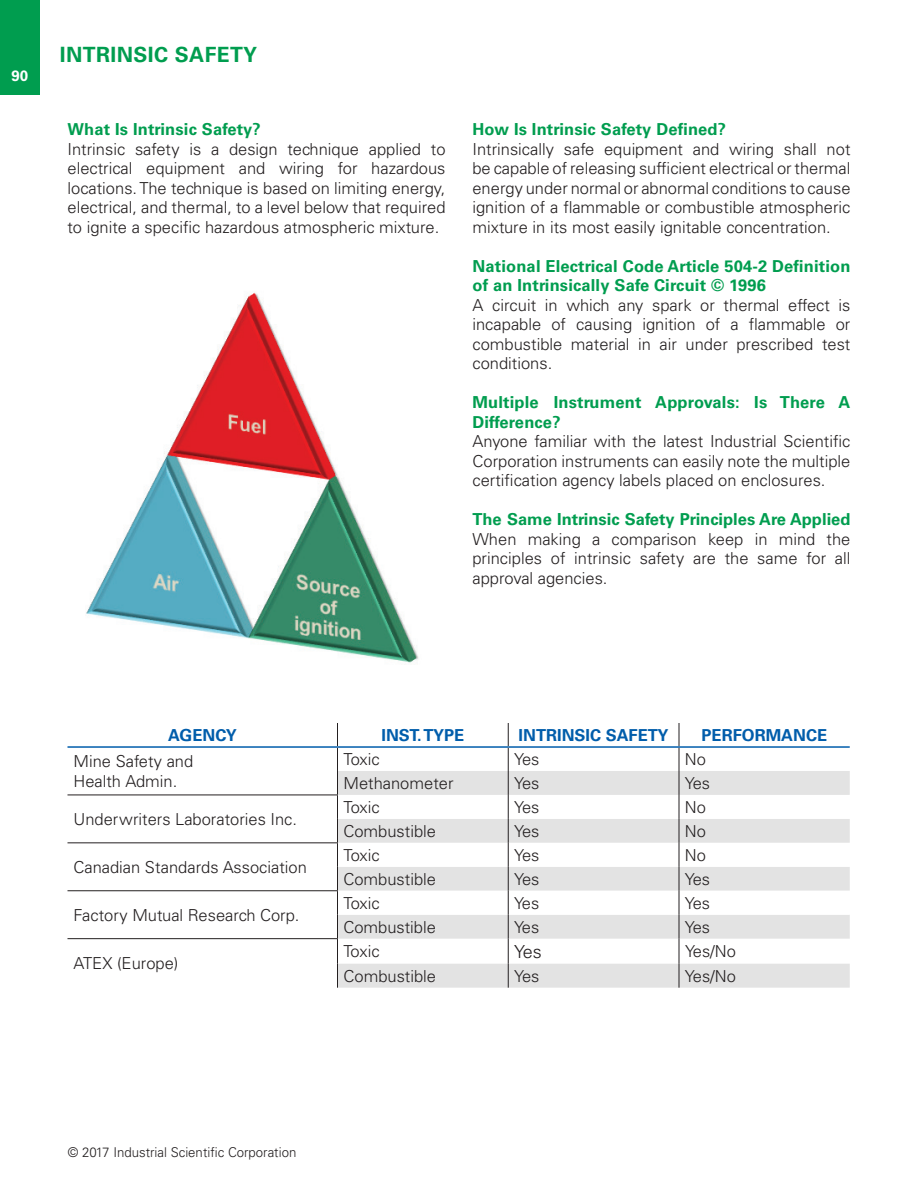
<style>
.page{position:relative;width:918px;height:1188px;background:#fff}
.page>*{position:absolute;margin:0;border:0;box-sizing:border-box;transform-origin:0 0}
.t1{font:700 21px "Univers LT Std";letter-spacing:.02em;color:#009d4f}
.t2{font:300 18px "Univers LT Std";color:#231f20}
.t3{font:300 16.5px/19.5px "Univers LT Std";color:#231f20;text-align:justify}
.t4{font:700 16.5px/19.5px "Univers LT Std";letter-spacing:.01em;color:#009d4f}
.t5{font:700 16.5px "Univers LT Std";color:#015dab}
.t6{font:700 15px "Univers LT Std";color:#fff}
.t7{font:300 13.5px "Univers LT Std";color:#231f20}
</style>
<div class="page">
<div style="left:0;top:0;width:40px;height:95px;background:#009d4f"></div>
<img style="left:86px;top:292px;width:333px;height:371px">
<svg style="left:338px;top:771px;width:512px;height:217px;fill:#e3e3e3"></svg>
<svg style="left:68px;top:795px;width:782px;height:144px"></svg>
<svg style="left:337px;top:723px;width:1px;height:265px"></svg>
<svg style="left:508px;top:723px;width:1px;height:265px"></svg>
<svg style="left:679px;top:723px;width:1px;height:265px"></svg>
<hr style="left:68px;top:795px;width:270px;height:1px;background:#231f20">
<hr style="left:68px;top:842px;width:270px;height:1px;background:#231f20">
<hr style="left:68px;top:890px;width:270px;height:1px;background:#231f20">
<hr style="left:68px;top:938px;width:270px;height:1px;background:#231f20">
<hr style="left:68px;top:746px;width:270px;height:2px;background:#015dab">
<hr style="left:338px;top:746px;width:170px;height:2px;background:#015dab">
<hr style="left:508px;top:746px;width:171px;height:2px;background:#015dab">
<hr style="left:679px;top:746px;width:171px;height:2px;background:#015dab">
<p class="t6" style="left:11px;top:67px;width:18px">90</p>
<p class="t1" style="left:60px;top:42px;width:199px">INTRINSIC SAFETY</p>
<p class="t4" style="left:68px;top:120px;width:195px">What Is Intrinsic Safety?</p>
<p class="t3" style="left:68px;top:139px;width:380px">Intrinsic safety is a design technique applied to electrical equipment and wiring for hazardous locations. The technique is based on limiting energy, electrical, and thermal, to a level below that required to ignite a specific hazardous atmospheric mixture.</p>
<p class="t4" style="left:472px;top:120px;width:255px">How Is Intrinsic Safety Defined?</p>
<p class="t3" style="left:472px;top:139px;width:380px">Intrinsically safe equipment and wiring shall not be capable of releasing sufficient electrical or thermal energy under normal or abnormal conditions to cause ignition of a flammable or combustible atmospheric mixture in its most easily ignitable concentration.</p>
<p class="t4" style="left:472px;top:256px;width:379px">National Electrical Code Article 504-2 Definition of an Intrinsically Safe Circuit © 1996</p>
<p class="t3" style="left:472px;top:295px;width:380px">A circuit in which any spark or thermal effect is incapable of causing ignition of a flammable or combustible material in air under prescribed test conditions.</p>
<p class="t4" style="left:472px;top:393px;width:379px">Multiple Instrument Approvals: Is There A<br>Difference?</p>
<p class="t3" style="left:472px;top:431px;width:379px">Anyone familiar with the latest Industrial Scientific Corporation instruments can easily note the multiple certification agency labels placed on enclosures.</p>
<p class="t4" style="left:472px;top:510px;width:380px">The Same Intrinsic Safety Principles Are Applied</p>
<p class="t3" style="left:472px;top:529px;width:379px">When making a comparison keep in mind the principles of intrinsic safety are the same for all approval agencies.</p>
<p class="t5" style="left:168px;top:726px;width:70px">AGENCY</p>
<p class="t5" style="left:381px;top:726px;width:84px">INST. TYPE</p>
<p class="t5" style="left:519px;top:726px;width:152px">INTRINSIC SAFETY</p>
<p class="t5" style="left:702px;top:726px;width:127px">PERFORMANCE</p>
<p class="t3" style="left:73px;top:752px;width:121px">Mine Safety and<br>Health Admin.</p>
<p class="t3" style="left:344px;top:749px;width:38px">Toxic</p>
<p class="t3" style="left:514px;top:749px;width:27px">Yes</p>
<p class="t3" style="left:685px;top:749px;width:23px">No</p>
<p class="t3" style="left:343px;top:773px;width:112px">Methanometer</p>
<p class="t3" style="left:514px;top:773px;width:27px">Yes</p>
<p class="t3" style="left:685px;top:773px;width:27px">Yes</p>
<p class="t3" style="left:73px;top:809px;width:225px">Underwriters Laboratories Inc.</p>
<p class="t3" style="left:73px;top:857px;width:235px">Canadian Standards Association</p>
<p class="t3" style="left:73px;top:905px;width:228px">Factory Mutual Research Corp.</p>
<p class="t3" style="left:73px;top:954px;width:107px">ATEX (Europe)</p>
<p class="t3" style="left:343px;top:797px;width:38px">Toxic</p>
<p class="t3" style="left:514px;top:797px;width:27px">Yes</p>
<p class="t3" style="left:685px;top:797px;width:23px">No</p>
<p class="t3" style="left:343px;top:821px;width:94px">Combustible</p>
<p class="t3" style="left:514px;top:821px;width:27px">Yes</p>
<p class="t3" style="left:685px;top:821px;width:23px">No</p>
<p class="t3" style="left:343px;top:845px;width:38px">Toxic</p>
<p class="t3" style="left:514px;top:845px;width:27px">Yes</p>
<p class="t3" style="left:685px;top:845px;width:23px">No</p>
<p class="t3" style="left:343px;top:869px;width:94px">Combustible</p>
<p class="t3" style="left:514px;top:869px;width:27px">Yes</p>
<p class="t3" style="left:685px;top:869px;width:27px">Yes</p>
<p class="t3" style="left:343px;top:893px;width:38px">Toxic</p>
<p class="t3" style="left:514px;top:893px;width:27px">Yes</p>
<p class="t3" style="left:685px;top:893px;width:27px">Yes</p>
<p class="t3" style="left:343px;top:917px;width:94px">Combustible</p>
<p class="t3" style="left:514px;top:917px;width:27px">Yes</p>
<p class="t3" style="left:685px;top:917px;width:27px">Yes</p>
<p class="t3" style="left:343px;top:942px;width:38px">Toxic</p>
<p class="t2" style="left:514px;top:940px;width:29px">Yes</p>
<p class="t3" style="left:685px;top:942px;width:52px">Yes/No</p>
<p class="t3" style="left:344px;top:966px;width:94px">Combustible</p>
<p class="t3" style="left:514px;top:966px;width:27px">Yes</p>
<p class="t3" style="left:685px;top:966px;width:52px">Yes/No</p>
<p class="t7" style="left:68px;top:1144px;width:230px">© 2017 Industrial Scientific Corporation</p>
</div>
